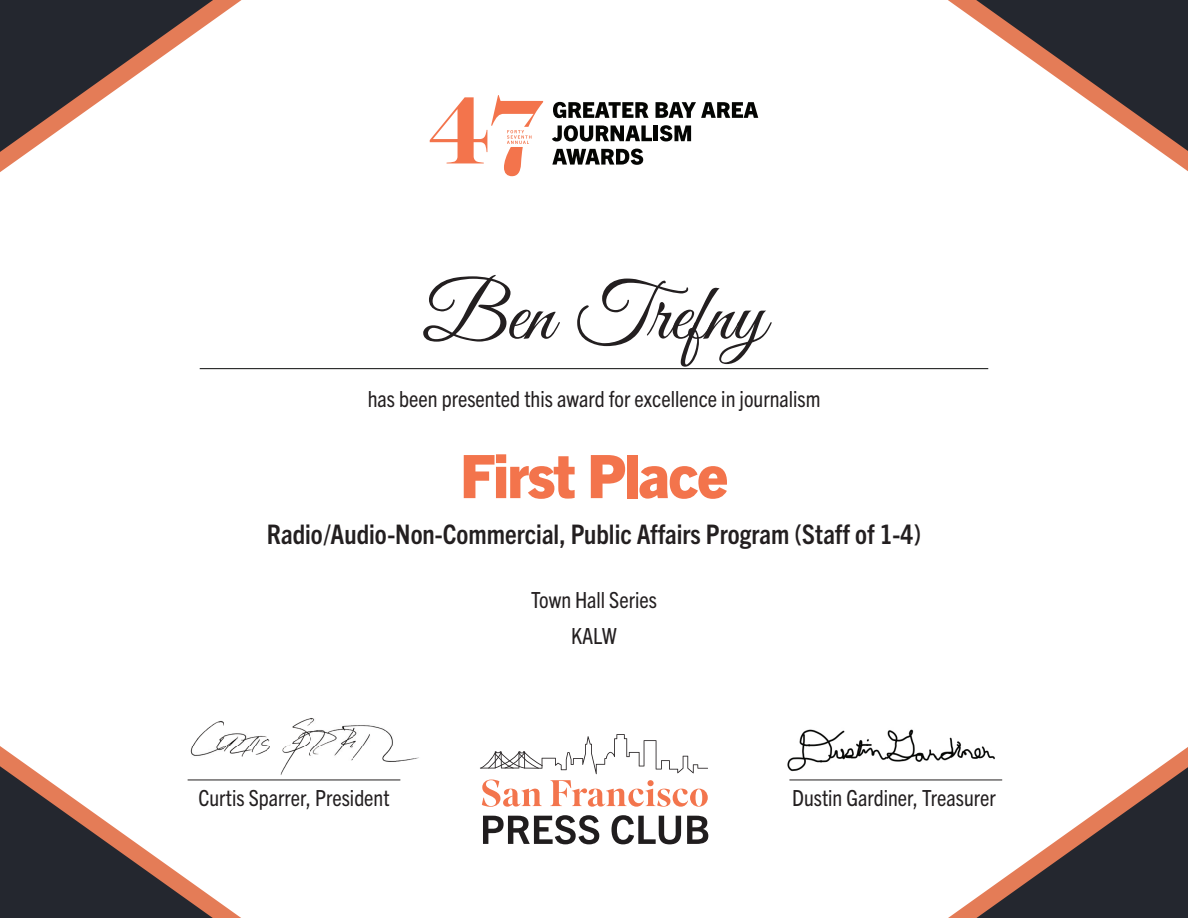
<style>
.page{position:relative;width:1188px;height:918px;background:#fff}
.page>*{position:absolute;margin:0;border:0;box-sizing:border-box;transform-origin:0 0}
.t1{font:81px "Great Vibes";color:#231f20}
.t2{font:800 60px "Trade Gothic Next LT Pro";letter-spacing:-.03em;color:#f3744c}
.t3{font:700 condensed 27px "Trade Gothic Next";color:#231f20}
.t4{font:condensed 22.5px/36px "Trade Gothic Next";color:#231f20;text-align:center}
</style>
<div class="page">
<img style="left:787px;top:729px;width:197px;height:43px">
<img style="left:192px;top:718px;width:227px;height:63px">
<hr style="left:188px;top:780px;width:212px;height:1px;background:#231f20">
<hr style="left:789px;top:780px;width:213px;height:1px;background:#231f20">
<svg style="left:553px;top:102px;width:96px;height:16px"></svg>
<svg style="left:656px;top:102px;width:102px;height:16px"></svg>
<svg style="left:552px;top:125px;width:100px;height:16px"></svg>
<hr style="left:654px;top:126px;width:4px;height:15px;background:#040503">
<svg style="left:660px;top:125px;width:31px;height:16px"></svg>
<svg style="left:552px;top:149px;width:91px;height:16px"></svg>
<svg style="left:430px;top:95px;width:113px;height:81px"></svg>
<svg style="left:948px;top:747px;width:240px;height:171px"></svg>
<svg style="left:0;top:0;width:242px;height:172px"></svg>
<svg style="left:0;top:746px;width:241px;height:172px"></svg>
<svg style="left:948px;top:0;width:240px;height:171px"></svg>
<svg style="left:480px;top:734px;width:228px;height:40px"></svg>
<svg style="left:483px;top:815px;width:116px;height:29px"></svg>
<svg style="left:612px;top:815px;width:69px;height:29px"></svg>
<svg style="left:687px;top:816px;width:21px;height:28px"></svg>
<svg style="left:482px;top:780px;width:60px;height:27px"></svg>
<svg style="left:550px;top:780px;width:158px;height:27px"></svg>
<hr style="left:200px;top:368px;width:788px;height:1px;background:#0b0c0b">
<h1 class="t1" style="left:422px;top:270px;width:345px">Ben Trefny</h1>
<p class="t4" style="left:368px;top:381px;width:454px">has been presented this award for excellence in journalism</p>
<h2 class="t2" style="left:460px;top:435px;width:269px">First Place</h2>
<p class="t3" style="left:267px;top:518px;width:656px">Radio/Audio-Non-Commercial, Public Affairs Program (Staff of 1-4)</p>
<p class="t4" style="left:531px;top:582px;width:127px">Town Hall Series<br>KALW</p>
<p class="t4" style="left:198px;top:779px;width:193px">Curtis Sparrer, President</p>
<p class="t4" style="left:792px;top:779px;width:205px">Dustin Gardiner, Treasurer</p>
</div>
